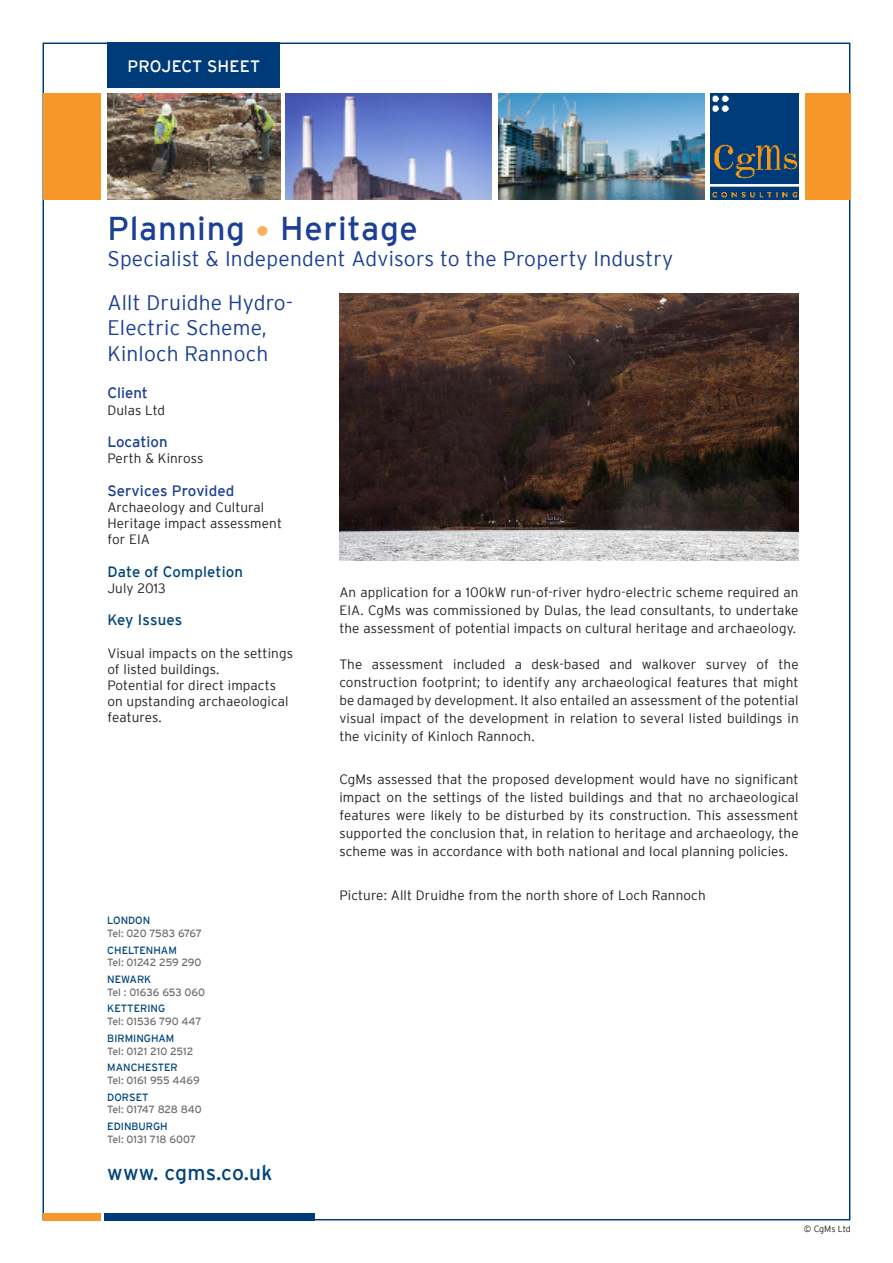
<style>
.page{position:relative;width:893px;height:1263px;background:#fff}
.page>*{position:absolute;margin:0;border:0;box-sizing:border-box;transform-origin:0 0}
.t1{font:33px "Interstate";letter-spacing:.025em;color:#1b3f94}
.t2{font:300 21px/25.2px "Interstate";letter-spacing:.01em;color:#1b3f94}
.t3{font:21px "Interstate";letter-spacing:.01em;color:#00447b}
.t4{font:16.5px "Interstate";letter-spacing:.01em;color:#fff}
.t5{font:15px "Interstate";color:#1b3f94}
.t6{font:15px "Interstate";letter-spacing:.01em;color:#00447b}
.t7{font:300 13.5px/18px "Interstate";letter-spacing:.01em;color:#231f20;text-align:justify}
.t8{font:10.5px "Interstate";letter-spacing:-.005em;color:#6f7073}
.t9{font:10.5px "Interstate";color:#00447b}
.t10{font:10.5px "Interstate";letter-spacing:-.03em;color:#6f7073}
.t11{font:300 9px "Interstate";letter-spacing:-.01em;color:#231f20}
.s1{color:#fab05f}
</style>
<div class="page">
<div style="left:107px;top:43px;width:173px;height:45px;background:#003b79"></div>
<svg style="left:97px;top:1213px;width:9px;height:8px"></svg>
<div style="left:104px;top:1213px;width:211px;height:7px;background:#003b79"></div>
<div style="left:43px;top:1213px;width:57px;height:7px;background:#f79727"></div>
<div style="left:805px;top:94px;width:45px;height:106px;background:#f79727"></div>
<img style="left:710px;top:94px;width:89px;height:106px">
<div style="left:43px;top:94px;width:57px;height:106px;background:#f79727"></div>
<img style="left:107px;top:94px;width:173px;height:106px">
<img style="left:498px;top:94px;width:206px;height:106px">
<img style="left:286px;top:94px;width:206px;height:106px">
<img style="left:339px;top:293px;width:460px;height:268px">
<p class="t4" style="left:127px;top:57px;width:134px">PROJECT SHEET</p>
<p class="t1" style="left:107px;top:210px;width:312px">Planning <span class="s1">•</span> Heritage</p>
<p class="t2" style="left:107px;top:246px;width:567px">Specialist &amp; Independent Advisors to the Property Industry</p>
<p class="t2" style="left:107px;top:290px;width:187px">Allt Druidhe Hydro-<br>Electric Scheme,<br>Kinloch Rannoch</p>
<p class="t5" style="left:107px;top:385px;width:42px">Client</p>
<p class="t7" style="left:107px;top:401px;width:59px">Dulas Ltd</p>
<p class="t5" style="left:107px;top:433px;width:62px">Location</p>
<p class="t7" style="left:107px;top:449px;width:98px">Perth &amp; Kinross</p>
<p class="t5" style="left:107px;top:482px;width:129px">Services Provided</p>
<p class="t7" style="left:107px;top:499px;width:176px;line-height:16.2px;text-align:left">Archaeology and Cultural<br>Heritage impact assessment for EIA</p>
<p class="t6" style="left:107px;top:563px;width:137px">Date of Completion</p>
<p class="t7" style="left:107px;top:579px;width:60px">July 2013</p>
<p class="t6" style="left:107px;top:612px;width:76px">Key Issues</p>
<p class="t7" style="left:107px;top:645px;width:187px;line-height:16.2px">Visual impacts on the settings of listed buildings.</p>
<p class="t7" style="left:107px;top:677px;width:183px;line-height:16.2px;text-align:left">Potential for direct impacts on upstanding archaeological features.</p>
<p class="t9" style="left:107px;top:914px;width:44px">LONDON</p>
<p class="t10" style="left:107px;top:927px;width:96px">Tel: 020 7583 6767</p>
<p class="t9" style="left:107px;top:944px;width:71px">CHELTENHAM</p>
<p class="t8" style="left:107px;top:956px;width:96px">Tel: 01242 259 290</p>
<p class="t9" style="left:107px;top:973px;width:46px">NEWARK</p>
<p class="t8" style="left:107px;top:986px;width:99px">Tel : 01636 653 060</p>
<p class="t9" style="left:107px;top:1003px;width:59px">KETTERING</p>
<p class="t8" style="left:107px;top:1015px;width:96px">Tel: 01536 790 447</p>
<p class="t9" style="left:107px;top:1032px;width:69px">BIRMINGHAM</p>
<p class="t8" style="left:107px;top:1045px;width:88px">Tel: 0121 210 2512</p>
<p class="t9" style="left:107px;top:1062px;width:72px">MANCHESTER</p>
<p class="t8" style="left:107px;top:1074px;width:94px">Tel: 0161 955 4469</p>
<p class="t9" style="left:107px;top:1091px;width:43px">DORSET</p>
<p class="t8" style="left:107px;top:1104px;width:96px">Tel: 01747 828 840</p>
<p class="t9" style="left:107px;top:1121px;width:62px">EDINBURGH</p>
<p class="t8" style="left:107px;top:1133px;width:90px">Tel: 0131 718 6007</p>
<p class="t3" style="left:107px;top:1160px;width:167px">www. cgms.co.uk</p>
<p class="t7" style="left:339px;top:583px;width:461px">An application for a 100kW run-of-river hydro-electric scheme required an EIA. CgMs was commissioned by Dulas, the lead consultants, to undertake the assessment of potential impacts on cultural heritage and archaeology.</p>
<p class="t7" style="left:339px;top:655px;width:461px">The assessment included a desk-based and walkover survey of the construction footprint; to identify any archaeological features that might be damaged by development. It also entailed an assessment of the potential visual impact of the development in relation to several listed buildings in the vicinity of Kinloch Rannoch.</p>
<p class="t7" style="left:339px;top:771px;width:461px">CgMs assessed that the proposed development would have no significant impact on the settings of the listed buildings and that no archaeological features were likely to be disturbed by its construction. This assessment supported the conclusion that, in relation to heritage and archaeology, the scheme was in accordance with both national and local planning policies.</p>
<p class="t7" style="left:339px;top:886px;width:368px">Picture: Allt Druidhe from the north shore of Loch Rannoch</p>
<p class="t11" style="left:804px;top:1224px;width:49px">© CgMs Ltd</p>
</div>
